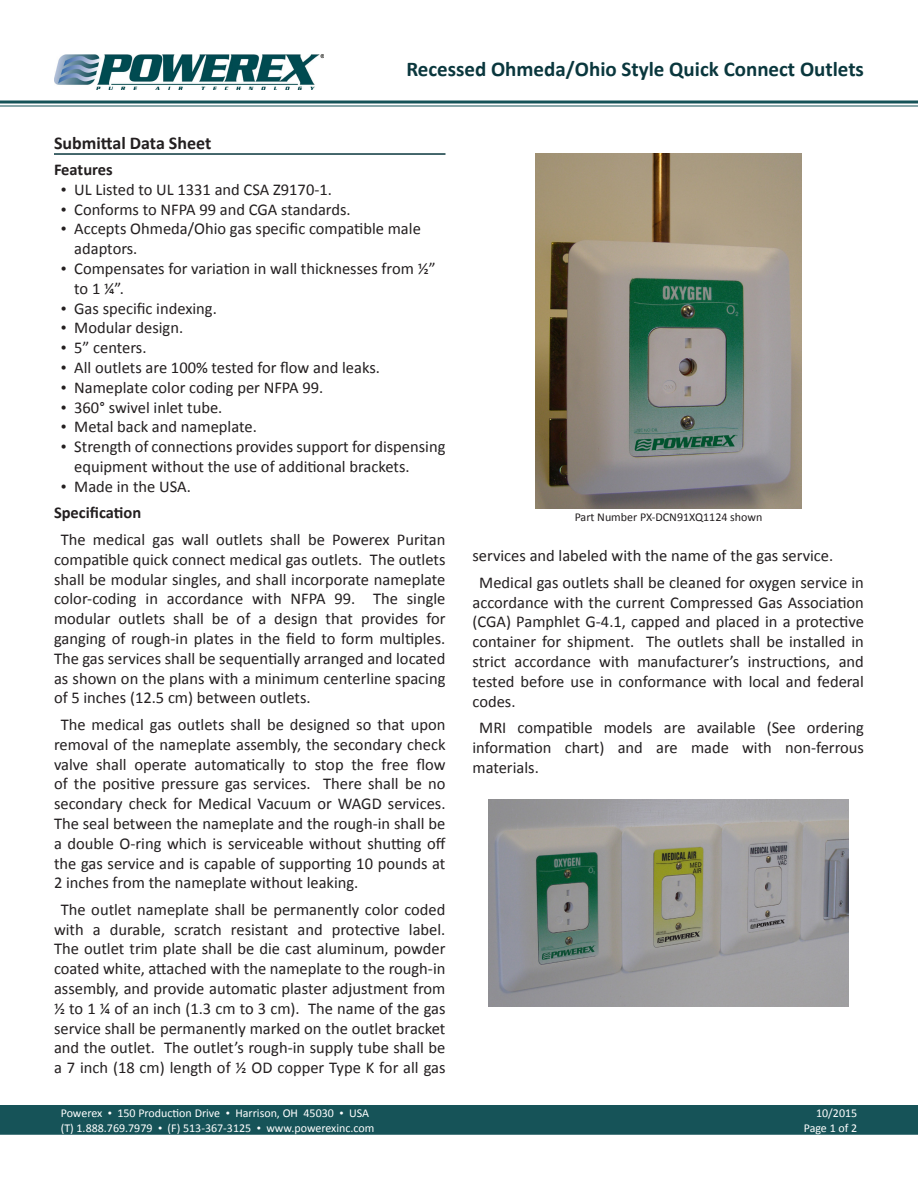
<style>
.page{position:relative;width:918px;height:1188px;background:#fff}
.page>*{position:absolute;margin:0;border:0;box-sizing:border-box;transform-origin:0 0}
.t1{font:700 21px "Calibri";color:#0a373d}
.t2{font:700 18px "Calibri";color:#231f20}
.t3{font:16.5px/19.8px "Calibri";color:#231f20;text-align:justify}
.t4{font:700 16.5px "Calibri";color:#231f20}
.t5{font:12px "Calibri";color:#fff}
.t6{font:12px "Calibri";color:#231f20}
.s1{font-family:"Times New Roman"}
</style>
<div class="page">
<div style="left:0;top:1105px;width:918px;height:30px;background:#165358"></div>
<img style="left:54px;top:54px;width:270px;height:36px">
<img style="left:535px;top:153px;width:267px;height:356px">
<hr style="left:54px;top:153px;width:392px;height:2px;background:#0a373d">
<svg style="left:0;top:100px;width:918px;height:4px;background:#507d81"></svg>
<hr style="left:0;top:105px;width:918px;height:2px;background:#165358">
<img style="left:488px;top:799px;width:360px;height:208px">
<p class="t1" style="left:406px;top:56px;width:459px">Recessed Ohmeda/Ohio Style Quick Connect Outlets</p>
<p class="t2" style="left:54px;top:131px;width:159px">Submittal Data Sheet</p>
<p class="t4" style="left:54px;top:159px;width:60px">Features</p>
<p class="t3" style="left:61px;top:180px;width:273px"><span class="s1">•</span> UL Listed to UL 1331 and CSA Z9170-1.</p>
<p class="t3" style="left:61px;top:199px;width:291px"><span class="s1">•</span> Conforms to NFPA 99 and CGA standards.</p>
<p class="t3" style="left:61px;top:219px;width:362px"><span class="s1">•</span> Accepts Ohmeda/Ohio gas specific compatible male</p>
<p class="t3" style="left:74px;top:239px;width:65px">adaptors.</p>
<p class="t3" style="left:61px;top:259px;width:376px"><span class="s1">•</span> Compensates for variation in wall thicknesses from ½”</p>
<p class="t3" style="left:74px;top:279px;width:51px">to 1 ¼”.</p>
<p class="t3" style="left:61px;top:298px;width:158px"><span class="s1">•</span> Gas specific indexing.</p>
<p class="t3" style="left:61px;top:318px;width:124px"><span class="s1">•</span> Modular design.</p>
<p class="t3" style="left:61px;top:338px;width:87px"><span class="s1">•</span> 5” centers.</p>
<p class="t3" style="left:61px;top:358px;width:321px"><span class="s1">•</span> All outlets are 100% tested for flow and leaks.</p>
<p class="t3" style="left:61px;top:378px;width:264px"><span class="s1">•</span> Nameplate color coding per NFPA 99.</p>
<p class="t3" style="left:61px;top:397px;width:163px"><span class="s1">•</span> 360° swivel inlet tube.</p>
<p class="t3" style="left:61px;top:417px;width:198px"><span class="s1">•</span> Metal back and nameplate.</p>
<p class="t3" style="left:61px;top:437px;width:386px"><span class="s1">•</span> Strength of connections provides support for dispensing</p>
<p class="t3" style="left:74px;top:457px;width:337px">equipment without the use of additional brackets.</p>
<p class="t3" style="left:61px;top:477px;width:132px"><span class="s1">•</span> Made in the USA.</p>
<p class="t4" style="left:54px;top:502px;width:89px">Specification</p>
<p class="t3" style="left:54px;top:530px;width:393px;text-indent:7px">The medical gas wall outlets shall be Powerex Puritan compatible quick connect medical gas outlets. The outlets shall be modular singles, and shall incorporate nameplate color-coding in accordance with NFPA 99. The single modular outlets shall be of a design that provides for ganging of rough-in plates in the field to form multiples.<br>The gas services shall be sequentially arranged and located as shown on the plans with a minimum centerline spacing of 5 inches (12.5 cm) between outlets.</p>
<p class="t3" style="left:54px;top:715px;width:393px;text-indent:7px">The medical gas outlets shall be designed so that upon removal of the nameplate assembly, the secondary check valve shall operate automatically to stop the free flow of the positive pressure gas services. There shall be no secondary check for Medical Vacuum or WAGD services.<br>The seal between the nameplate and the rough-in shall be a double O-ring which is serviceable without shutting off the gas service and is capable of supporting 10 pounds at 2 inches from the nameplate without leaking.</p>
<p class="t3" style="left:54px;top:900px;width:393px;text-align:center">The outlet nameplate shall be permanently color coded with a durable, scratch resistant and protective label.<br>The outlet trim plate shall be die cast aluminum, powder coated white, attached with the nameplate to the rough-in assembly, and provide automatic plaster adjustment from ½ to 1 ¼ of an inch (1.3 cm to 3 cm). The name of the gas service shall be permanently marked on the outlet bracket and the outlet. The outlet’s rough-in supply tube shall be a 7 inch (18 cm) length of ½ OD copper Type K for all gas</p>
<p class="t5" style="left:61px;top:1106px;width:310px">Powerex <span class="s1">•</span> 150 Production Drive <span class="s1">•</span> Harrison, OH 45030 <span class="s1">•</span> USA</p>
<p class="t5" style="left:61px;top:1120px;width:315px">(T) 1.888.769.7979 <span class="s1">•</span> (F) 513-367-3125 <span class="s1">•</span> www.powerexinc.com</p>
<p class="t6" style="left:575px;top:509px;width:189px">Part Number PX-DCN91XQ1124 shown</p>
<p class="t3" style="left:472px;top:546px;width:362px">services and labeled with the name of the gas service.</p>
<p class="t3" style="left:472px;top:573px;width:393px;text-indent:7px">Medical gas outlets shall be cleaned for oxygen service in accordance with the current Compressed Gas Association (CGA) Pamphlet G-4.1, capped and placed in a protective container for shipment. The outlets shall be installed in strict accordance with manufacturer’s instructions, and tested before use in conformance with local and federal codes.</p>
<p class="t3" style="left:472px;top:718px;width:393px;text-indent:7px">MRI compatible models are available (See ordering information chart) and are made with non-ferrous materials.</p>
<p class="t5" style="left:816px;top:1106px;width:43px">10/2015</p>
<p class="t5" style="left:804px;top:1120px;width:55px">Page 1 of 2</p>
</div>
